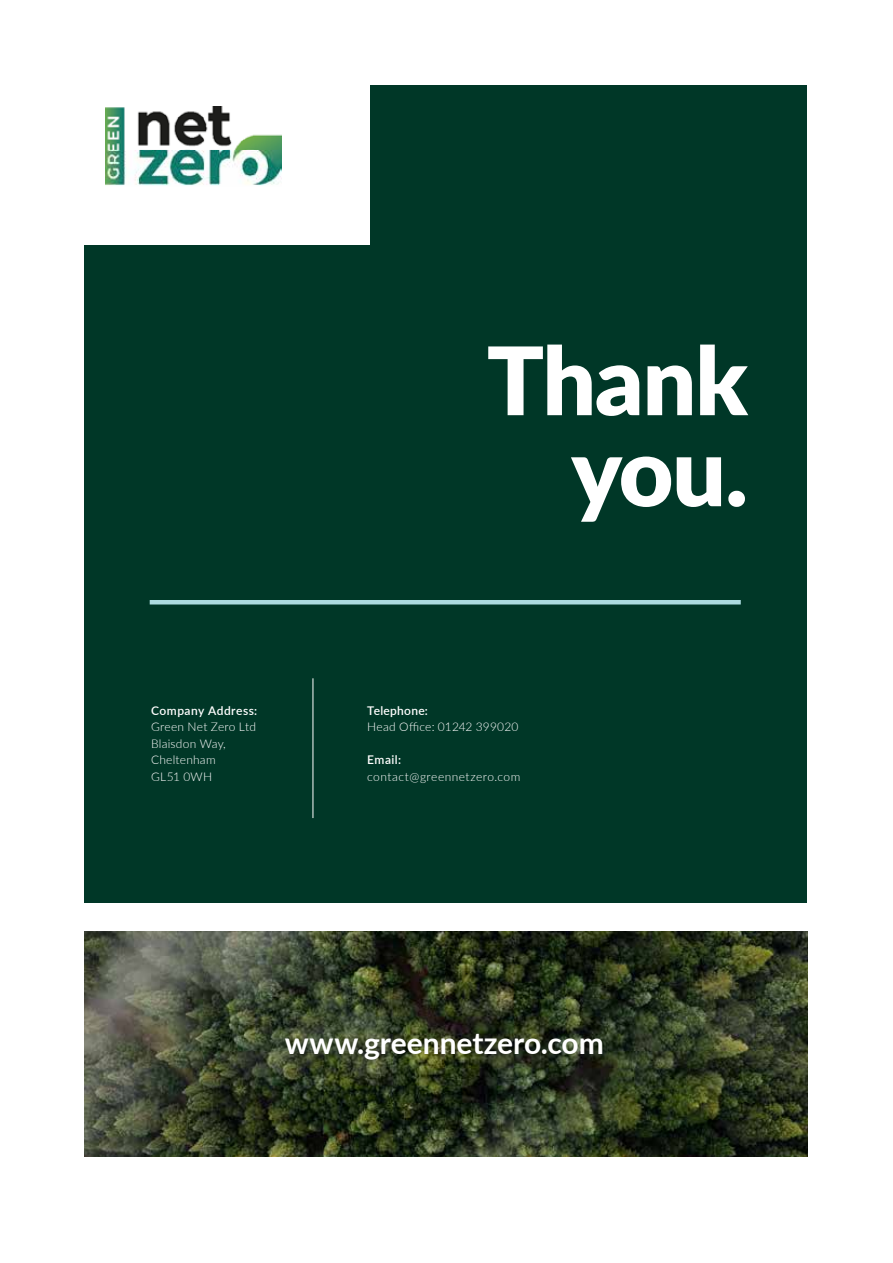
<style>
.page{position:relative;width:893px;height:1263px;background:#fff}
.page>*{position:absolute;margin:0;border:0;box-sizing:border-box;transform-origin:0 0}
.t1{font:900 94.35px/91.1px "Lato";letter-spacing:-.015em;color:#fff;text-align:right}
.t2{font:700 30px "Lato";color:#fff}
.t3{font:300 12px/16.5px "Lato";letter-spacing:.02em;color:#fff}
.t4{font:300 12px "Lato";letter-spacing:.04em;color:#fff}
.t5{font:600 12px "Lato";letter-spacing:.04em;color:#fff}
.t6{font:600 12px "Lato";letter-spacing:.02em;color:#fff}
</style>
<div class="page">
<div style="left:84px;top:85px;width:723px;height:818px;background:#003727"></div>
<div style="left:60px;top:70px;width:309px;height:175px;background:#fff"></div>
<hr style="left:150px;top:600px;width:591px;height:4px;background:#acdbe0">
<hr style="left:313px;top:678px;width:1px;height:140px;background:#fff">
<img style="left:84px;top:931px;width:723px;height:226px">
<img style="left:106px;top:106px;width:175px;height:80px">
<p class="t5" style="left:151px;top:701px;width:108px">Company Address:</p>
<p class="t3" style="left:151px;top:718px;width:107px">Green Net Zero Ltd<br>Blaisdon Way,<br>Cheltenham<br>GL51 0WH</p>
<h1 class="t1" style="left:487px;top:331px;width:263px">Thank you.</h1>
<p class="t6" style="left:367px;top:701px;width:62px">Telephone:</p>
<p class="t3" style="left:367px;top:718px;width:153px">Head Office: 01242 399020</p>
<p class="t5" style="left:367px;top:751px;width:36px">Email:</p>
<p class="t4" style="left:367px;top:768px;width:155px">contact@greennetzero.com</p>
<h2 class="t2" style="left:285px;top:1021px;width:321px">www.greennetzero.com</h2>
</div>
